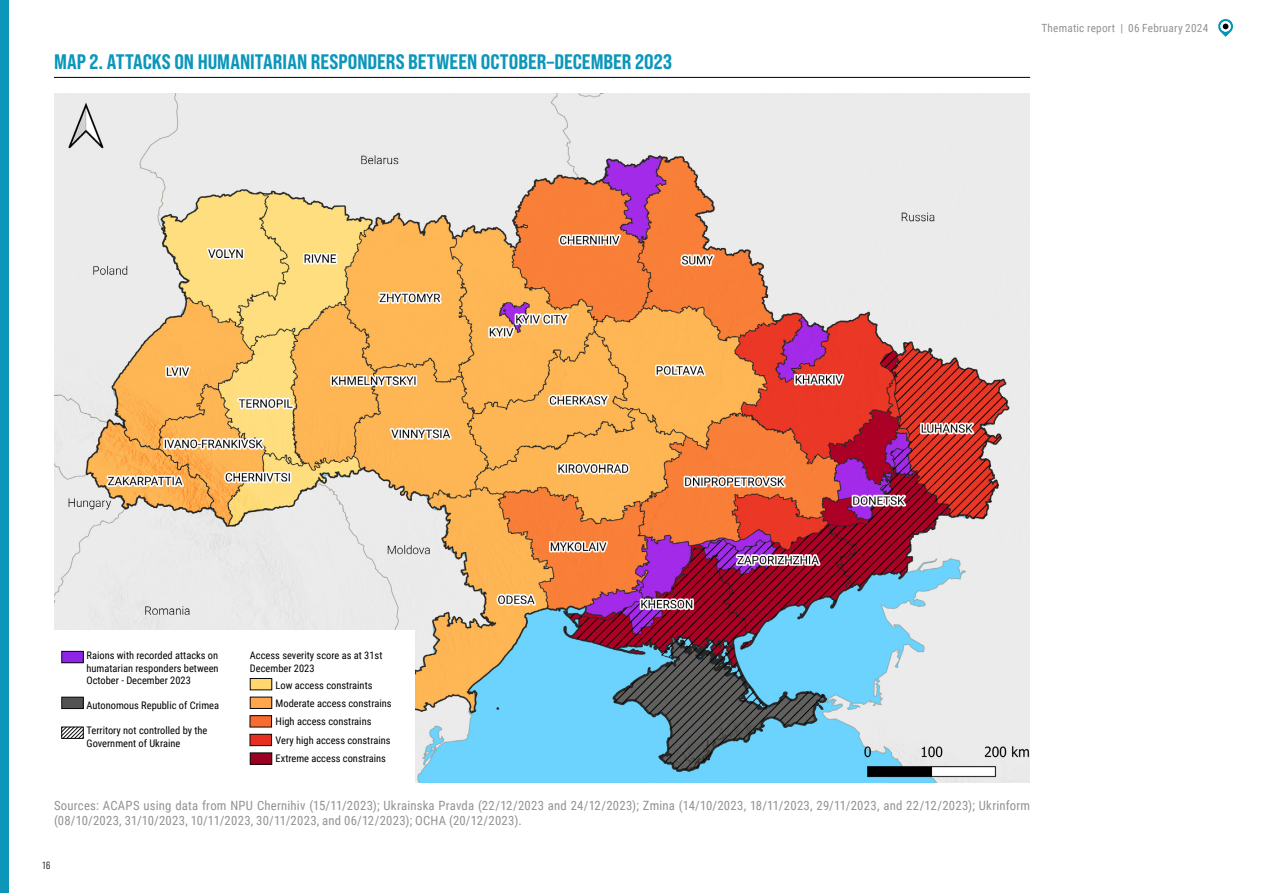
<style>
.page{position:relative;width:1263px;height:893px;background:#fff}
.page>*{position:absolute;margin:0;border:0;box-sizing:border-box;transform-origin:0 0}
.t1{font:21px "Bebas Neue Pro Semi Exp X Bold";color:#0c96ba}
.t2{font:12.75px/15.3px "Roboto Condensed";letter-spacing:.015em;color:#929292}
.t3{font:11.25px "Roboto Condensed";letter-spacing:.02em;color:#929292}
.t4{font:10.5px "Bebas Neue Pro Middle";color:#000}
.t5{font:10.35px/12.5px "Roboto Condensed";color:#000}
</style>
<div class="page">
<hr style="left:54px;top:77px;width:976px;height:1px;background:#000">
<img style="left:55px;top:93px;width:974px;height:689px">
<div style="left:55px;top:630px;width:360px;height:152px;background:#fff"></div>
<div style="left:62px;top:651px;width:21px;height:12px;background:#8e24e5"></div>
<div style="left:62px;top:651px;width:21px;height:12px;border:1px solid #0a0a0a"></div>
<div style="left:250px;top:678px;width:22px;height:12px;background:#ffd76d"></div>
<div style="left:250px;top:678px;width:22px;height:12px;border:1px solid #0a0a0a"></div>
<div style="left:250px;top:697px;width:22px;height:11px;background:#fea649"></div>
<div style="left:250px;top:697px;width:22px;height:12px;border:1px solid #0a0a0a"></div>
<div style="left:250px;top:753px;width:22px;height:11px;background:#9a0021"></div>
<div style="left:250px;top:753px;width:22px;height:11px;border:1px solid #0a0a0a"></div>
<div style="left:250px;top:716px;width:22px;height:11px;background:#f86c30"></div>
<div style="left:250px;top:715px;width:22px;height:12px;border:1px solid #0a0a0a"></div>
<div style="left:250px;top:734px;width:22px;height:12px;background:#e62f21"></div>
<div style="left:250px;top:734px;width:22px;height:12px;border:1px solid #0a0a0a"></div>
<div style="left:62px;top:697px;width:21px;height:11px;background:#525252"></div>
<div style="left:62px;top:697px;width:21px;height:12px;border:1px solid #0a0a0a"></div>
<svg style="left:64px;top:729px;width:17px;height:7px"></svg>
<div style="left:62px;top:727px;width:21px;height:11px;border:1px solid #0a0a0a"></div>
<svg style="left:1218px;top:19px;width:15px;height:18px"></svg>
<div style="left:0;top:0;width:9px;height:893px;background:#0c96ba"></div>
<h1 class="t1" style="left:54px;top:49px;width:619px">MAP 2. ATTACKS ON HUMANITARIAN RESPONDERS BETWEEN OCTOBER–DECEMBER 2023</h1>
<p class="t3" style="left:1041px;top:20px;width:168px">Thematic report | 06 February 2024</p>
<p class="t5" style="left:87px;top:649px;width:134px;text-align:justify">Raions with recorded attacks on humatarian responders between October - December 2023</p>
<p class="t5" style="left:87px;top:699px;width:134px">Autonomous Republic of Crimea</p>
<p class="t5" style="left:87px;top:724px;width:122px">Territory not controlled by the<br>Government of Ukraine</p>
<p class="t5" style="left:250px;top:649px;width:134px">Access severity score as at 31st<br>December 2023</p>
<p class="t5" style="left:276px;top:675px;width:117px;line-height:18.3px">Low access constraints<br>Moderate access constrains<br>High access constrains<br>Very high access constrains<br>Extreme access constrains</p>
<p class="t2" style="left:54px;top:797px;width:978px">Sources: ACAPS using data from NPU Chernihiv (15/11/2023); Ukrainska Pravda (22/12/2023 and 24/12/2023); Zmina (14/10/2023, 18/11/2023, 29/11/2023, and 22/12/2023); Ukrinform (08/10/2023, 31/10/2023, 10/11/2023, 30/11/2023, and 06/12/2023); OCHA (20/12/2023).</p>
<p class="t4" style="left:43px;top:859px;width:9px">16</p>
</div>
